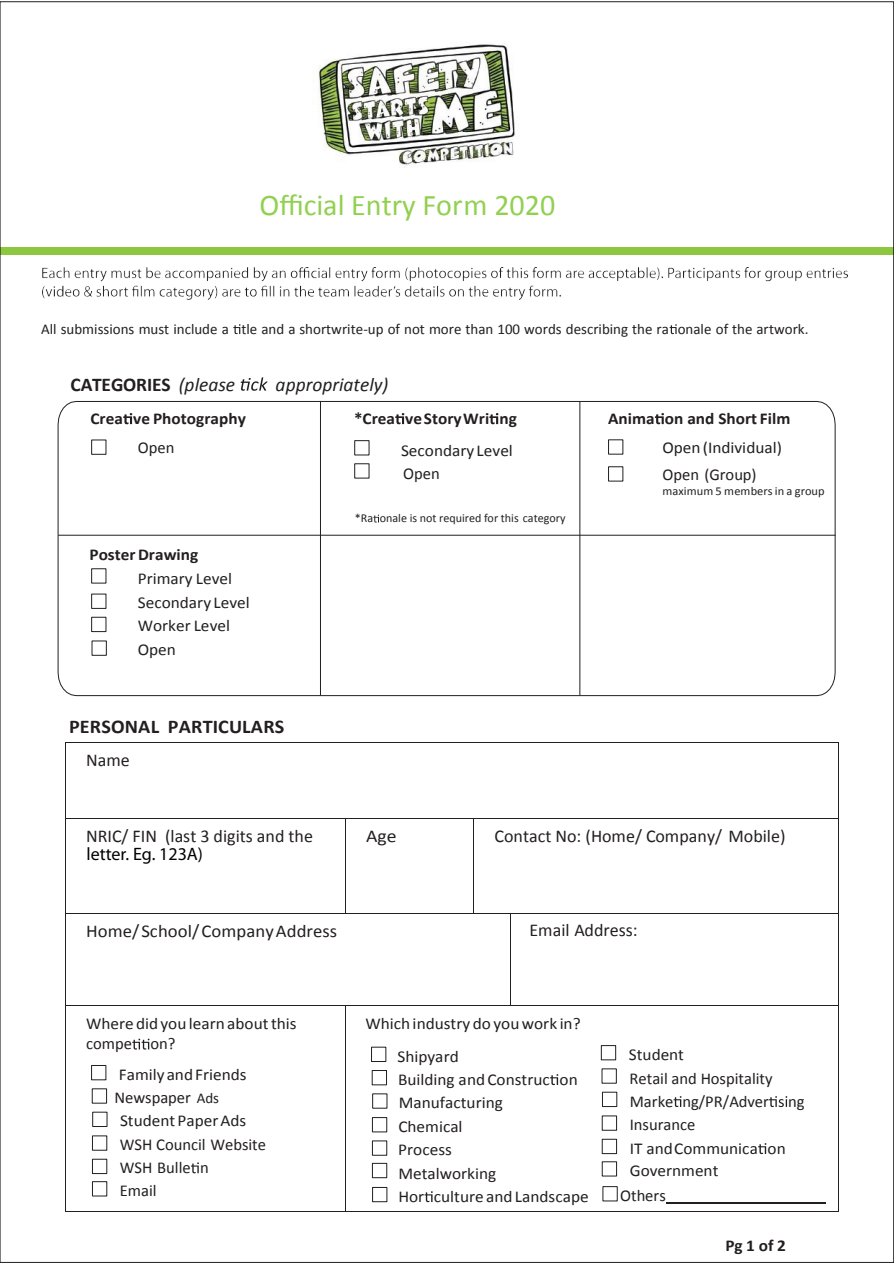
<style>
.page{position:relative;width:894px;height:1264px;background:#fff}
.page>*{position:absolute;margin:0;border:0;box-sizing:border-box;transform-origin:0 0}
.t1{font:30px "Calibri";color:#92d050}
.t2{font:700 19.5px "Calibri";letter-spacing:.005em;color:#231f20}
.t3{font:italic 19.5px "Calibri";color:#231f20}
.t4{font:18px "Calibri";color:#231f20}
.t5{font:18px "Calibri";color:#231f20;scale:1.04 1}
.t6{font:18px "Myriad Pro";color:#000}
.t7{font:18px "Calibri";color:#231f20;scale:1.1 1}
.t8{font:16.5px/23.2px "Calibri";color:#231f20;scale:1.04 1}
.t9{font:16.5px/23.1px "Calibri";color:#231f20}
.t10{font:700 16.5px "Calibri";letter-spacing:.005em;color:#231f20;scale:1.04 1}
.t11{font:15px "Calibri";color:#231f20}
.t12{font:12px "Calibri";color:#231f20}
.s1{font-weight:400;font-style:italic}
.s2{font-size:15px}
</style>
<div class="page">
<div style="left:0;top:247px;width:892px;height:7px;background:#8dc63f"></div>
<img style="left:42px;top:268px;width:805px;height:32px">
<svg style="left:57px;top:400px;width:778px;height:296px"></svg>
<hr style="left:58px;top:534px;width:777px;height:1px;background:#231f20">
<hr style="left:320px;top:401px;width:1px;height:294px;background:#231f20">
<hr style="left:579px;top:401px;width:1px;height:294px;background:#231f20">
<div style="left:354px;top:440px;width:15px;height:15px;border:1px solid #231f20"></div>
<div style="left:354px;top:463px;width:15px;height:15px;border:1px solid #231f20"></div>
<div style="left:608px;top:466px;width:15px;height:15px;border:1px solid #231f20"></div>
<div style="left:91px;top:568px;width:15px;height:15px;border:1px solid #231f20"></div>
<div style="left:91px;top:616px;width:15px;height:15px;border:1px solid #231f20"></div>
<div style="left:608px;top:439px;width:15px;height:15px;border:1px solid #231f20"></div>
<div style="left:91px;top:1064px;width:15px;height:15px;border:1px solid #231f20"></div>
<div style="left:92px;top:1088px;width:15px;height:15px;border:1px solid #231f20"></div>
<div style="left:92px;top:1111px;width:15px;height:15px;border:1px solid #231f20"></div>
<div style="left:92px;top:1135px;width:15px;height:15px;border:1px solid #231f20"></div>
<div style="left:92px;top:1158px;width:15px;height:15px;border:1px solid #231f20"></div>
<div style="left:92px;top:1180px;width:15px;height:15px;border:1px solid #231f20"></div>
<div style="left:372px;top:1069px;width:15px;height:15px;border:1px solid #231f20"></div>
<div style="left:372px;top:1093px;width:15px;height:15px;border:1px solid #231f20"></div>
<div style="left:372px;top:1116px;width:15px;height:15px;border:1px solid #231f20"></div>
<div style="left:372px;top:1140px;width:15px;height:15px;border:1px solid #231f20"></div>
<div style="left:372px;top:1162px;width:15px;height:15px;border:1px solid #231f20"></div>
<div style="left:601px;top:1044px;width:15px;height:15px;border:1px solid #231f20"></div>
<div style="left:601px;top:1115px;width:16px;height:15px;border:1px solid #231f20"></div>
<div style="left:601px;top:1138px;width:16px;height:15px;border:1px solid #231f20"></div>
<div style="left:601px;top:1161px;width:16px;height:15px;border:1px solid #231f20"></div>
<div style="left:372px;top:1186px;width:15px;height:15px;border:1px solid #231f20"></div>
<img style="left:314px;top:44px;width:201px;height:122px">
<svg style="left:233px;top:324px;width:7px;height:10px"></svg>
<svg style="left:669px;top:324px;width:7px;height:10px"></svg>
<svg style="left:241px;top:377px;width:26px;height:13px"></svg>
<svg style="left:123px;top:413px;width:9px;height:11px"></svg>
<svg style="left:395px;top:413px;width:9px;height:11px"></svg>
<svg style="left:489px;top:413px;width:9px;height:11px"></svg>
<svg style="left:654px;top:413px;width:9px;height:11px"></svg>
<svg style="left:373px;top:514px;width:6px;height:8px"></svg>
<hr style="left:66px;top:741px;width:772px;height:1px;background:#231f20">
<hr style="left:65px;top:742px;width:1px;height:76px;background:#231f20">
<hr style="left:838px;top:742px;width:1px;height:76px;background:#231f20">
<hr style="left:66px;top:818px;width:279px;height:1px;background:#231f20">
<hr style="left:345px;top:818px;width:128px;height:1px;background:#231f20">
<hr style="left:474px;top:818px;width:364px;height:1px;background:#231f20">
<hr style="left:65px;top:818px;width:1px;height:95px;background:#231f20">
<hr style="left:345px;top:818px;width:1px;height:95px;background:#231f20">
<hr style="left:473px;top:818px;width:1px;height:95px;background:#231f20">
<hr style="left:838px;top:818px;width:1px;height:95px;background:#231f20">
<hr style="left:66px;top:913px;width:279px;height:1px;background:#231f20">
<hr style="left:345px;top:913px;width:128px;height:1px;background:#231f20">
<hr style="left:474px;top:913px;width:36px;height:1px;background:#231f20">
<hr style="left:511px;top:913px;width:327px;height:1px;background:#231f20">
<hr style="left:65px;top:913px;width:1px;height:91px;background:#231f20">
<hr style="left:510px;top:913px;width:1px;height:91px;background:#231f20">
<hr style="left:838px;top:913px;width:1px;height:91px;background:#231f20">
<svg style="left:550px;top:1074px;width:8px;height:10px"></svg>
<svg style="left:424px;top:1191px;width:8px;height:10px"></svg>
<svg style="left:673px;top:1096px;width:8px;height:10px"></svg>
<svg style="left:769px;top:1096px;width:18px;height:10px"></svg>
<svg style="left:750px;top:1143px;width:16px;height:10px"></svg>
<hr style="left:665px;top:1202px;width:160px;height:1px;background:#221e1f">
<hr style="left:66px;top:1004px;width:279px;height:1px;background:#231f20">
<hr style="left:345px;top:1004px;width:165px;height:1px;background:#231f20">
<hr style="left:511px;top:1004px;width:98px;height:1px;background:#231f20">
<hr style="left:609px;top:1004px;width:229px;height:1px;background:#231f20">
<svg style="left:132px;top:1038px;width:17px;height:11px"></svg>
<svg style="left:191px;top:1162px;width:8px;height:10px"></svg>
<svg style="left:65px;top:1004px;width:1px;height:175px"></svg>
<svg style="left:345px;top:1004px;width:1px;height:175px"></svg>
<svg style="left:838px;top:1004px;width:1px;height:175px"></svg>
<hr style="left:65px;top:1179px;width:1px;height:31px;background:#231f20">
<hr style="left:66px;top:1210px;width:279px;height:1px;background:#231f20">
<hr style="left:345px;top:1179px;width:1px;height:31px;background:#231f20">
<hr style="left:345px;top:1210px;width:264px;height:1px;background:#231f20">
<hr style="left:609px;top:1210px;width:229px;height:1px;background:#231f20">
<hr style="left:838px;top:1179px;width:1px;height:31px;background:#231f20">
<h1 class="t1" style="left:259px;top:186px;width:297px">Official Entry Form 2020</h1>
<p class="t11" style="left:41px;top:319px;width:768px">All submissions must include a tle and a shortwrite-up of not more than 100 words describing the ra onale of the artwork.</p>
<p class="t2" style="left:71px;top:371px;width:166px">CATEGORIES <span class="s1">(please</span></p>
<p class="t3" style="left:275px;top:371px;width:114px">appropriately)</p>
<p class="t10" style="left:91px;top:408px;width:151px">Crea ve Photography</p>
<p class="t10" style="left:354px;top:408px;width:158px">*Crea veStoryWri ng</p>
<p class="t10" style="left:608px;top:408px;width:177px">Anima on and Short Film</p>
<p class="t9" style="left:138px;top:436px;width:38px">Open</p>
<p class="t8" style="left:401px;top:438px;width:109px">Secondary Level<br>Open</p>
<p class="t8" style="left:662px;top:434px;width:116px;line-height:27px">Open(Individual)<br>Open (Group)</p>
<p class="t12" style="left:662px;top:484px;width:164px">maximum 5 members in a group</p>
<p class="t12" style="left:355px;top:511px;width:212px">*Ra onale is not required for this category</p>
<p class="t10" style="left:89px;top:543px;width:106px">PosterDrawing</p>
<p class="t8" style="left:138px;top:566px;width:109px;line-height:23.9px">Primary Level<br>Secondary Level<br>Worker Level<br>Open</p>
<p class="t2" style="left:69px;top:713px;width:217px">PERSONAL PARTICULARS</p>
<p class="t4" style="left:86px;top:748px;width:45px">Name</p>
<p class="t4" style="left:86px;top:824px;width:228px">NRIC/ FIN (last 3 digits and the</p>
<p class="t6" style="left:86px;top:842px;width:118px">letter. Eg. 123A)</p>
<p class="t7" style="left:366px;top:824px;width:29px">Age</p>
<p class="t4" style="left:494px;top:824px;width:292px">Contact No: (Home/ Company/ Mobile)</p>
<p class="t5" style="left:86px;top:919px;width:243px">Home/School/CompanyAddress</p>
<p class="t4" style="left:529px;top:918px;width:110px">Email Address:</p>
<p class="t8" style="left:86px;top:1011px;width:204px">Where did you learn aboutthis</p>
<p class="t8" style="left:397px;top:1007px;width:178px;line-height:32.2px;text-indent:-32px">Which industry do youwork in?<br>Shipyard</p>
<p class="t8" style="left:398px;top:1067px;width:185px">Building andConstruc on<br>Manufacturing<br>Chemical<br>Process<br>Metalworking<br>Hor culture and Landscape</p>
<p class="t9" style="left:119px;top:1028px;width:129px;line-height:30px;text-indent:-33px">compe on?<br>FamilyandFriends</p>
<p class="t9" style="left:120px;top:1085px;width:148px;text-indent:-5px">Newspaper <span class="s2">Ads<br></span>StudentPaperAds<br>WSH Council Website<br>WSH Bulle n<br>Email</p>
<p class="t8" style="left:628px;top:1042px;width:171px">Student<br>Retail and Hospitality<br>Marke ng/PR/Adver ng<br>Insurance<br>IT andCommunic on<br>Government</p>
<p class="t9" style="left:620px;top:1183px;width:47px">Others</p>
<p class="t10" style="left:725px;top:1234px;width:60px">Pg1of2</p>
</div>
